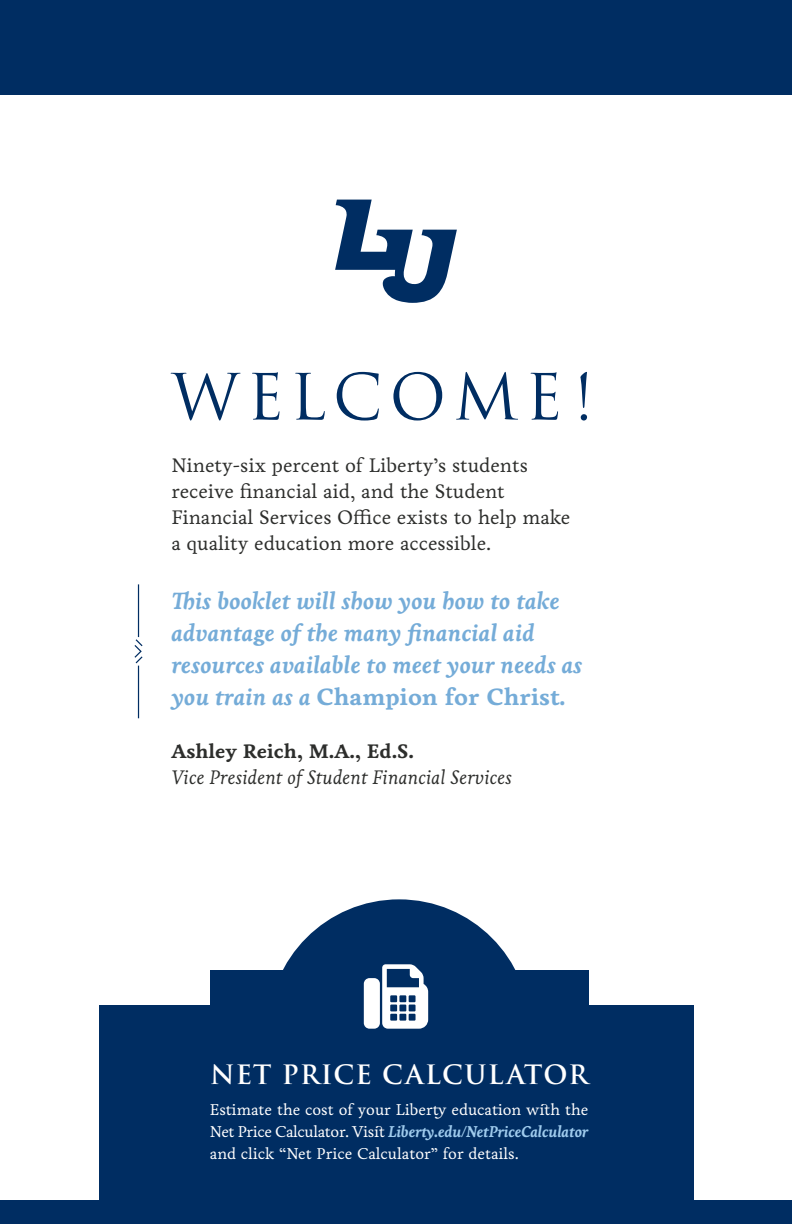
<style>
.page{position:relative;width:792px;height:1224px;background:#fff}
.page>*{position:absolute;margin:0;border:0;box-sizing:border-box;transform-origin:0 0}
.t1{font:62px "Trajan Pro 3";letter-spacing:.11em;color:#002d62}
.t2{font:600 26px "Trajan Pro 3";letter-spacing:.04em;color:#fff}
.t3{font:italic 700 24px/32px "Livory";color:#75acd8}
.t4{font:20px/26px "Livory";color:#2d2e2c}
.t5{font:italic 20px "Livory";color:#2d2e2c}
.t6{font:700 20px "Livory";color:#2d2e2c}
.t7{font:16px/22px "Livory";color:#fff;text-align:justify}
.s1{font-style:normal}
.s2{font-weight:700;font-style:italic;color:#9fcbed}
</style>
<div class="page">
<div style="left:210px;top:970px;width:378px;height:88px;background:#002d62"></div>
<div style="left:99px;top:1006px;width:594px;height:218px;background:#002d62"></div>
<div style="left:268px;top:899px;width:262px;height:262px;background:#002d62;border-radius:50%"></div>
<div style="left:0;top:1200px;width:792px;height:24px;background:#002d62"></div>
<div style="left:0;top:0;width:792px;height:95px;background:#002d62"></div>
<svg style="left:134px;top:584px;width:9px;height:135px"></svg>
<svg style="left:335px;top:200px;width:122px;height:103px"></svg>
<h1 class="t1" style="left:171px;top:355px;width:424px">WELCOME!</h1>
<p class="t4" style="left:171px;top:453px;width:401px">Ninety-six percent of Liberty’s students receive financial aid, and the Student Financial Services Office exists to help make a quality education more accessible.</p>
<p class="t3" style="left:171px;top:586px;width:413px">This booklet will show you how to take advantage of the many financial aid resources available to meet your needs as you train as a <span class="s1">Champion for Christ</span>.</p>
<p class="t6" style="left:171px;top:740px;width:244px">Ashley Reich, M.A., Ed.S.</p>
<p class="t5" style="left:171px;top:766px;width:342px">Vice President of Student Financial Services</p>
<h2 class="t2" style="left:210px;top:1055px;width:380px">NET PRICE CALCULATOR</h2>
<p class="t7" style="left:210px;top:1098px;width:380px">Estimate the cost of your Liberty education with the Net Price Calculator. Visit <span class="s2">Liberty.edu/NetPriceCalculator </span>and click “Net Price Calculator” for details.</p>
</div>
